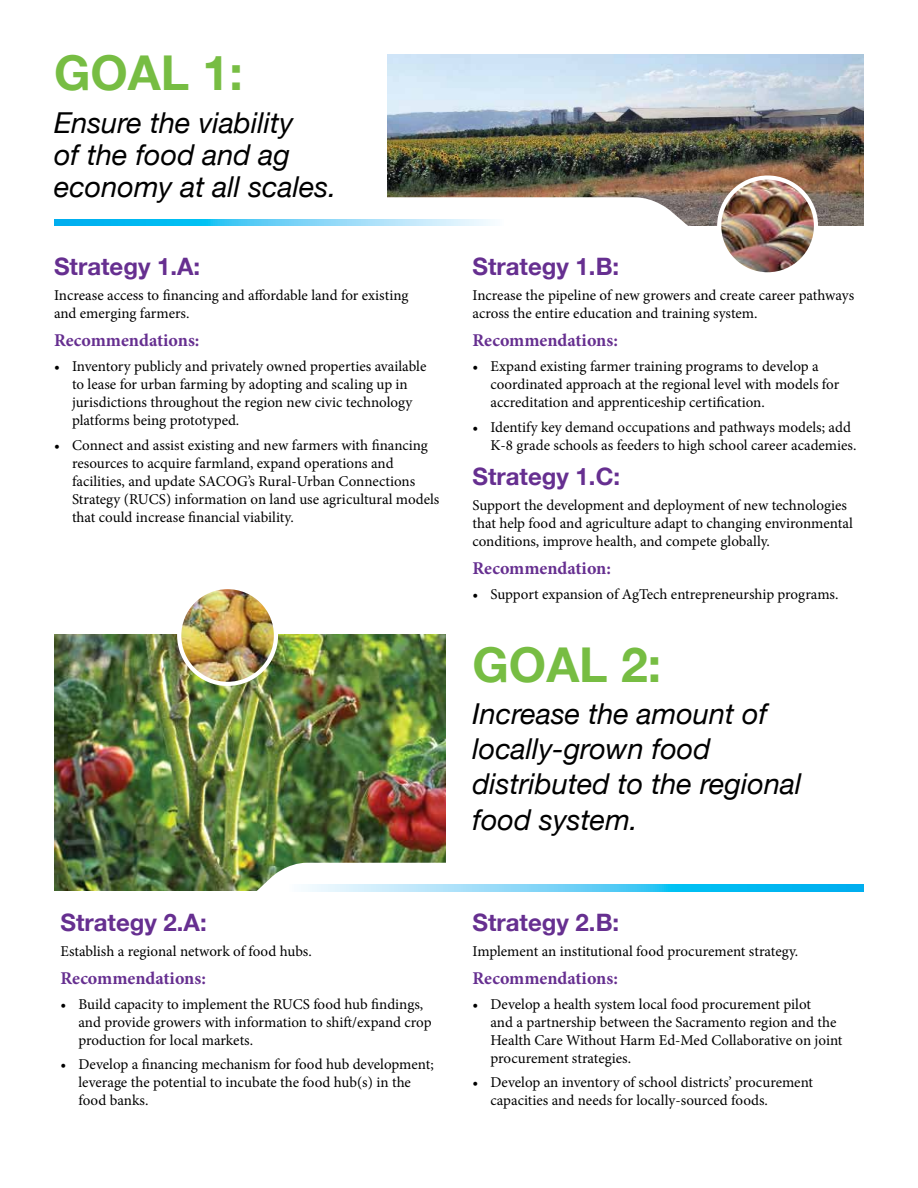
<style>
.page{position:relative;width:918px;height:1188px;background:#fff}
.page>*{position:absolute;margin:0;border:0;box-sizing:border-box;transform-origin:0 0}
.t1{font:700 48px "Helvetica Neue";color:#77bd43}
.t2{font:italic 28.8px/35.2px "Helvetica Neue";color:#000}
.t3{font:700 24px "Helvetica Neue";color:#662f90}
.t4{font:700 18px "Minion Pro";color:#662f90}
.t5{font:15px/18px "Minion Pro";color:#000}
</style>
<div class="page">
<img style="left:387px;top:54px;width:477px;height:172px">
<img style="left:54px;top:635px;width:392px;height:256px">
<svg style="left:387px;top:197px;width:330px;height:29px"></svg>
<img style="left:230px;top:863px;width:326px;height:29px">
<svg style="left:54px;top:219px;width:449px;height:7px;background:#65d0f6"></svg>
<svg style="left:289px;top:885px;width:575px;height:6px;background:#66d1f6"></svg>
<img style="left:179px;top:587px;width:97px;height:97px;border-radius:48px">
<div style="left:177px;top:585px;width:101px;height:101px;border:4px solid #fff;border-radius:50%"></div>
<img style="left:719px;top:178px;width:97px;height:96px;border-radius:48px">
<div style="left:717px;top:175px;width:101px;height:101px;border:4px solid #fff;border-radius:50%"></div>
<h1 class="t1" style="left:54px;top:44px;width:190px">GOAL 1:</h1>
<h2 class="t2" style="left:54px;top:106px;width:284px;line-height:32.1px">Ensure the viability<br>of the food and ag economy at all scales.</h2>
<h3 class="t3" style="left:54px;top:252px;width:148px">Strategy 1.A:</h3>
<p class="t5" style="left:54px;top:286px;width:356px">Increase access to financing and affordable land for existing and emerging farmers.</p>
<p class="t4" style="left:54px;top:328px;width:147px">Recommendations:</p>
<p class="t5" style="left:72px;top:357px;width:356px;text-indent:-18px">• Inventory publicly and privately owned properties available to lease for urban farming by adopting and scaling up in jurisdictions throughout the region new civic technology platforms being prototyped.</p>
<p class="t5" style="left:72px;top:436px;width:369px;text-indent:-18px">• Connect and assist existing and new farmers with financing resources to acquire farmland, expand operations and facilities, and update SACOG’s Rural-Urban Connections Strategy (RUCS) information on land use agricultural models that could increase financial viability.</p>
<h3 class="t3" style="left:60px;top:907px;width:148px">Strategy 2.A:</h3>
<p class="t5" style="left:60px;top:942px;width:253px">Establish a regional network of food hubs.</p>
<p class="t4" style="left:60px;top:966px;width:147px">Recommendations:</p>
<p class="t5" style="left:78px;top:995px;width:355px;text-indent:-18px">• Build capacity to implement the RUCS food hub findings, and provide growers with information to shift/expand crop production for local markets.</p>
<p class="t5" style="left:78px;top:1056px;width:357px;text-indent:-18px">• Develop a financing mechanism for food hub development; leverage the potential to incubate the food hub(s) in the food banks.</p>
<h3 class="t3" style="left:472px;top:252px;width:148px">Strategy 1.B:</h3>
<p class="t5" style="left:472px;top:286px;width:383px">Increase the pipeline of new growers and create career pathways across the entire education and training system.</p>
<p class="t4" style="left:472px;top:328px;width:147px">Recommendations:</p>
<p class="t5" style="left:490px;top:357px;width:350px;text-indent:-18px">• Expand existing farmer training programs to develop a coordinated approach at the regional level with models for accreditation and apprenticeship certification.</p>
<p class="t5" style="left:490px;top:418px;width:368px;text-indent:-18px">• Identify key demand occupations and pathways models; add<br>K-8 grade schools as feeders to high school career academies.</p>
<h3 class="t3" style="left:472px;top:462px;width:149px">Strategy 1.C:</h3>
<p class="t5" style="left:472px;top:496px;width:382px">Support the development and deployment of new technologies that help food and agriculture adapt to changing environmental conditions, improve health, and compete globally.</p>
<p class="t4" style="left:472px;top:556px;width:140px">Recommendation:</p>
<p class="t5" style="left:472px;top:585px;width:368px">• Support expansion of AgTech entrepreneurship programs.</p>
<h1 class="t1" style="left:472px;top:635px;width:190px">GOAL 2:</h1>
<h2 class="t2" style="left:473px;top:696px;width:330px">Increase the amount of locally-grown food distributed to the regional food system.</h2>
<h3 class="t3" style="left:472px;top:907px;width:148px">Strategy 2.B:</h3>
<p class="t5" style="left:472px;top:942px;width:327px">Implement an institutional food procurement strategy.</p>
<p class="t4" style="left:472px;top:966px;width:147px">Recommendations:</p>
<p class="t5" style="left:490px;top:995px;width:354px;text-indent:-18px">• Develop a health system local food procurement pilot<br>and a partnership between the Sacramento region and the Health Care Without Harm Ed-Med Collaborative on joint procurement strategies.</p>
<p class="t5" style="left:490px;top:1074px;width:324px;text-indent:-18px">• Develop an inventory of school districts’ procurement capacities and needs for locally-sourced foods.</p>
</div>
